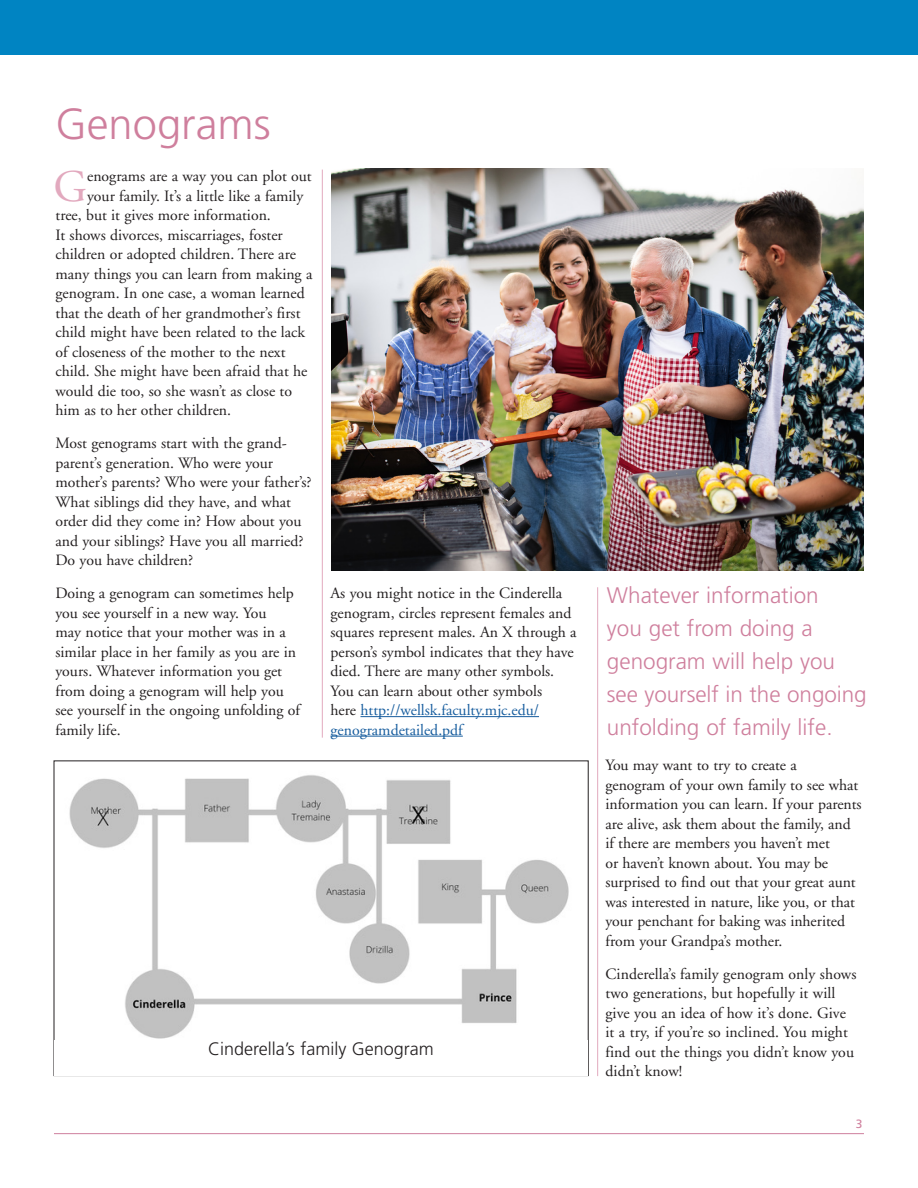
<style>
.page{position:relative;width:918px;height:1188px;background:#fff}
.page>*{position:absolute;margin:0;border:0;box-sizing:border-box;transform-origin:0 0}
.t1{font:45.15px "Adobe Garamond";color:#e2a9be}
.t2{font:300 43.5px "Frutiger";color:#cf7f9d}
.t3{font:300 22.5px/33px "Frutiger LT Std";color:#cf7f9d}
.t4{font:300 18px "Frutiger";color:#231f20}
.t5{font:15.75px/19.5px "Adobe Garamond";color:#231f20}
.t6{font:12px "Frutiger";color:#cf7f9d}
.s1{color:#175d9e}
</style>
<div class="page">
<div style="left:0;top:0;width:918px;height:54px;background:#0084c2"></div>
<hr style="left:54px;top:1133px;width:810px;height:1px;background:#cf7f9d">
<hr style="left:360px;top:716px;width:179px;height:1px;background:#175d9e">
<hr style="left:331px;top:736px;width:132px;height:1px;background:#175d9e">
<img style="left:331px;top:169px;width:533px;height:401px">
<hr style="left:322px;top:170px;width:1px;height:568px;background:#e2a9be">
<hr style="left:597px;top:587px;width:1px;height:489px;background:#e2a9be">
<img style="left:69px;top:775px;width:500px;height:264px">
<p class="t2" style="left:56px;top:99px;width:217px">Genograms</p>
<p class="t1" style="left:53px;top:162px;width:35px">G</p>
<p class="t5" style="left:87px;top:167px;width:226px">enograms are a way you can plot out</p>
<p class="t5" style="left:87px;top:186px;width:218px">your family. It’s a little like a family</p>
<p class="t5" style="left:56px;top:206px;width:217px">tree, but it gives more information.</p>
<p class="t5" style="left:56px;top:225px;width:229px">It shows divorces, miscarriages, foster</p>
<p class="t5" style="left:56px;top:245px;width:242px">children or adopted children. There are</p>
<p class="t5" style="left:56px;top:264px;width:258px">many things you can learn from making a</p>
<p class="t5" style="left:56px;top:284px;width:251px">genogram. In one case, a woman learned</p>
<p class="t5" style="left:56px;top:303px;width:247px">that the death of her grandmother’s first</p>
<p class="t5" style="left:56px;top:323px;width:251px">child might have been related to the lack</p>
<p class="t5" style="left:56px;top:342px;width:232px">of closeness of the mother to the next</p>
<p class="t5" style="left:56px;top:362px;width:254px">child. She might have been afraid that he</p>
<p class="t5" style="left:56px;top:381px;width:238px">would die too, so she wasn’t as close to</p>
<p class="t5" style="left:56px;top:401px;width:177px">him as to her other children.</p>
<p class="t5" style="left:56px;top:434px;width:258px">Most genograms start with the grand&shy;parent’s generation. Who were your mother’s parents? Who were your father’s?<br>What siblings did they have, and what order did they come in? How about you and your siblings? Have you all married?<br>Do you have children?</p>
<p class="t5" style="left:56px;top:584px;width:246px">Doing a genogram can sometimes help you see yourself in a new way. You<br>may notice that your mother was in a similar place in her family as you are in yours. Whatever information you get from doing a genogram will help you see yourself in the ongoing unfolding of family life.</p>
<p class="t5" style="left:331px;top:584px;width:248px">As you might notice in the Cinderella genogram, circles represent females and squares represent males. An X through a person’s symbol indicates that they have died. There are many other symbols.<br>You can learn about other symbols<br>here <span class="s1">http://wellsk.faculty.mjc.edu/ genogramdetailed.pdf</span></p>
<p class="t4" style="left:208px;top:1039px;width:227px">Cinderella’s family Genogram</p>
<p class="t3" style="left:607px;top:579px;width:261px">Whatever information<br>you get from doing a genogram will help you see yourself in the ongoing unfolding of family life.</p>
<p class="t5" style="left:606px;top:756px;width:258px">You may want to try to create a<br>genogram of your own family to see what information you can learn. If your parents are alive, ask them about the family, and if there are members you haven’t met<br>or haven’t known about. You may be surprised to find out that your great aunt was interested in nature, like you, or that your penchant for baking was inherited from your Grandpa’s mother.</p>
<p class="t5" style="left:606px;top:964px;width:252px">Cinderella’s family genogram only shows two generations, but hopefully it will give you an idea of how it’s done. Give it a try, if you’re so inclined. You might find out the things you didn’t know you didn’t know!</p>
<p class="t6" style="left:856px;top:1117px;width:8px">3</p>
</div>
